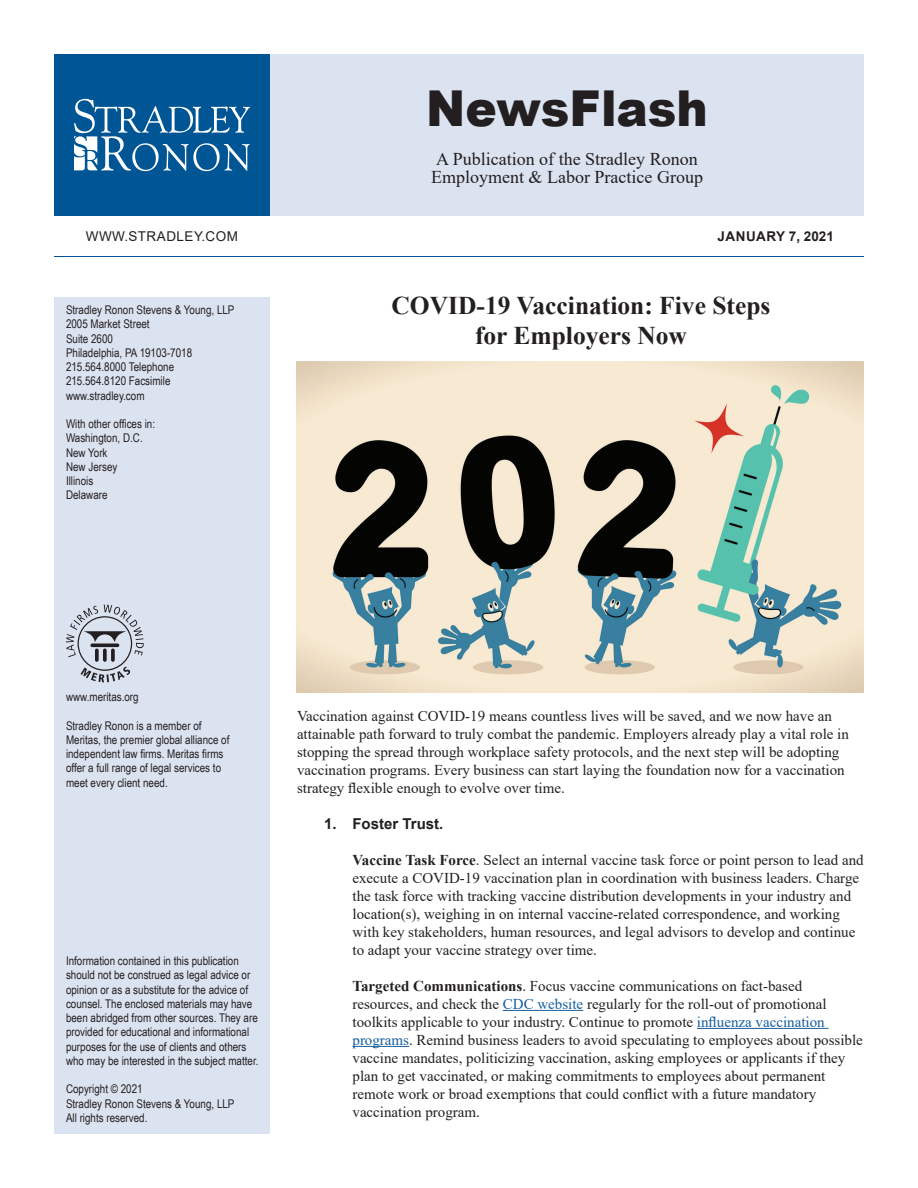
<style>
.page{position:relative;width:918px;height:1188px;background:#fff}
.page>*{position:absolute;margin:0;border:0;box-sizing:border-box;transform-origin:0 0}
.t1{font:900 49.5px "Arial";letter-spacing:-.005em;color:#231f20;scale:.95 1}
.t2{font:700 25.5px/30px "Times New Roman";color:#231f20;text-align:center}
.t3{font:18px/18px "Times New Roman";color:#231f20}
.t4{font:15px/18px "Times New Roman";color:#231f20}
.t5{font:700 15px "Arial";color:#231f20}
.t6{font:13.5px "Arial";letter-spacing:.035em;color:#231f20}
.t7{font:700 13.5px "Arial";letter-spacing:.035em;color:#231f20}
.t8{font:12px/14.2px "Arial Narrow";color:#231f20}
.s1{font-weight:700}
.s2{color:#175d9e}
</style>
<div class="page">
<div style="left:54px;top:54px;width:216px;height:162px;background:#005594"></div>
<svg style="left:74px;top:99px;width:176px;height:72px"></svg>
<div style="left:54px;top:297px;width:216px;height:837px;background:#dce3f0"></div>
<div style="left:270px;top:54px;width:594px;height:162px;background:#dce3f0"></div>
<hr style="left:54px;top:256px;width:810px;height:1px;background:#005594">
<hr style="left:503px;top:1010px;width:80px;height:1px;background:#175d9e">
<hr style="left:697px;top:1028px;width:132px;height:1px;background:#175d9e">
<hr style="left:352px;top:1046px;width:57px;height:1px;background:#175d9e">
<svg style="left:66px;top:604px;width:78px;height:78px"></svg>
<img style="left:297px;top:362px;width:567px;height:330px">
<h1 class="t1" style="left:426px;top:72px;width:298px">NewsFlash</h1>
<p class="t3" style="left:431px;top:149px;width:273px">A Publication of the Stradley Ronon<br>Employment &amp; Labor Practice Group</p>
<p class="t6" style="left:86px;top:227px;width:154px">WWW.STRADLEY.COM</p>
<p class="t7" style="left:718px;top:227px;width:118px">JANUARY 7, 2021</p>
<p class="t8" style="left:66px;top:302px;width:170px">Stradley Ronon Stevens &amp; Young, LLP<br>2005 Market Street<br>Suite 2600<br>Philadelphia, PA 19103-7018<br>215.564.8000 Telephone<br>215.564.8120 Facsimile www.stradley.com</p>
<p class="t8" style="left:66px;top:416px;width:91px">With other offices in:<br>Washington, D.C.<br>New York<br>New Jersey<br>Illinois<br>Delaware</p>
<h2 class="t2" style="left:392px;top:290px;width:380px">COVID-19 Vaccination: Five Steps for Employers Now</h2>
<p class="t8" style="left:66px;top:689px;width:74px">www.meritas.org</p>
<p class="t8" style="left:66px;top:718px;width:165px">Stradley Ronon is a member of Meritas, the premier global alliance of independent law firms. Meritas firms offer a full range of legal services to meet every client need.</p>
<p class="t8" style="left:66px;top:953px;width:194px">Information contained in this publication should not be construed as legal advice or opinion or as a substitute for the advice of counsel. The enclosed materials may have been abridged from other sources. They are provided for educational and informational purposes for the use of clients and others who may be interested in the subject matter.</p>
<p class="t8" style="left:66px;top:1081px;width:170px">Copyright © 2021<br>Stradley Ronon Stevens &amp; Young, LLP<br>All rights reserved.</p>
<p class="t4" style="left:297px;top:706px;width:553px">Vaccination against COVID-19 means countless lives will be saved, and we now have an attainable path forward to truly combat the pandemic. Employers already play a vital role in stopping the spread through workplace safety protocols, and the next step will be adopting vaccination programs. Every business can start laying the foundation now for a vaccination strategy flexible enough to evolve over time.</p>
<p class="t5" style="left:324px;top:813px;width:121px">1. Foster Trust.</p>
<p class="t4" style="left:352px;top:850px;width:513px"><span class="s1">Vaccine Task Force</span>. Select an internal vaccine task force or point person to lead and execute a COVID-19 vaccination plan in coordination with business leaders. Charge the task force with tracking vaccine distribution developments in your industry and location(s), weighing in on internal vaccine-related correspondence, and working with key stakeholders, human resources, and legal advisors to develop and continue to adapt your vaccine strategy over time.</p>
<p class="t4" style="left:352px;top:976px;width:512px"><span class="s1">Targeted Communications</span>. Focus vaccine communications on fact-based resources, and check the <span class="s2">CDC website</span> regularly for the roll-out of promotional toolkits applicable to your industry. Continue to promote <span class="s2">influenza vaccination programs</span>. Remind business leaders to avoid speculating to employees about possible vaccine mandates, politicizing vaccination, asking employees or applicants if they plan to get vaccinated, or making commitments to employees about permanent remote work or broad exemptions that could conflict with a future mandatory vaccination program.</p>
</div>
